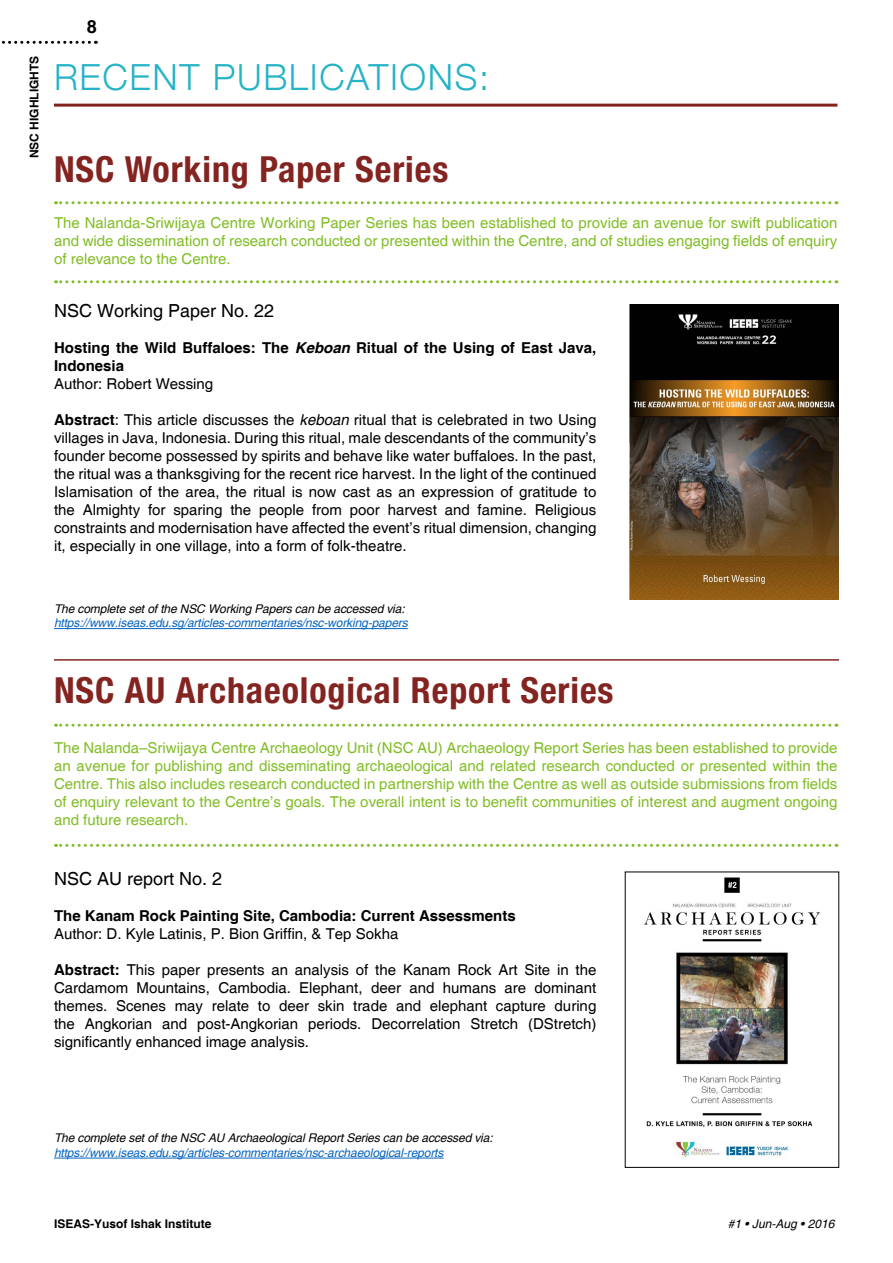
<style>
.page{position:relative;width:893px;height:1263px;background:#fff}
.page>*{position:absolute;margin:0;border:0;box-sizing:border-box;transform-origin:0 0}
.t1{font:700 condensed 36px "Helvetica Neue LT Std";letter-spacing:.025em;color:#832421}
.t2{font:300 36px "Helvetica Neue";letter-spacing:.045em;color:#26b3c5}
.t3{font:18px "Helvetica";color:#000}
.t4{font:700 18px "Helvetica";color:#000}
.t5{font:15px/18px "Helvetica";color:#000;text-align:justify}
.t6{font:15px/18px "Helvetica";color:#81bd26;text-align:justify}
.t7{font:700 15px/18px "Helvetica";color:#000}
.t8{font:italic 12px "Helvetica";letter-spacing:-.01em;color:#0563c1}
.t9{font:italic 12px "Helvetica";letter-spacing:-.01em;color:#000}
.t10{font:700 12px "Helvetica";color:#000}
.s1{font-style:italic}
.s2{font-weight:700}
</style>
<div class="page">
<img style="left:643px;top:877px;width:178px;height:281px">
<img style="left:630px;top:305px;width:209px;height:295px">
<svg style="left:2px;top:41px;width:87px;height:3px"></svg>
<svg style="left:55px;top:280px;width:775px;height:3px"></svg>
<svg style="left:55px;top:201px;width:775px;height:3px"></svg>
<hr style="left:54px;top:104px;width:783px;height:3px;background:#832421">
<hr style="left:54px;top:659px;width:785px;height:2px;background:#832421">
<hr style="left:54px;top:628px;width:354px;height:1px;background:#0563c1">
<svg style="left:55px;top:844px;width:775px;height:3px"></svg>
<svg style="left:55px;top:724px;width:775px;height:3px"></svg>
<hr style="left:54px;top:1158px;width:390px;height:1px;background:#0563c1">
<p class="t10" style="left:27px;top:158px;width:104px;rotate:-90deg">NSC HIGHLIGHTS</p>
<p class="t4" style="left:87px;top:16px;width:12px">8</p>
<h1 class="t2" style="left:54px;top:55px;width:437px">RECENT PUBLICATIONS:</h1>
<h1 class="t1" style="left:54px;top:147px;width:396px">NSC Working Paper Series</h1>
<p class="t6" style="left:54px;top:214px;width:785px">The Nalanda-Sriwijaya Centre Working Paper Series has been established to provide an avenue for swift publication and wide dissemination of research conducted or presented within the Centre, and of studies engaging fields of enquiry of relevance to the Centre.</p>
<p class="t3" style="left:54px;top:300px;width:222px">NSC Working Paper No. 22</p>
<p class="t7" style="left:54px;top:339px;width:544px">Hosting the Wild Buffaloes: The <span class="s1">Keboan</span> Ritual of the Using of East Java,<br>Indonesia</p>
<p class="t5" style="left:54px;top:375px;width:161px">Author: Robert Wessing</p>
<p class="t5" style="left:54px;top:411px;width:544px"><span class="s2">Abstract</span>: This article discusses the <span class="s1">keboan</span> ritual that is celebrated in two Using villages in Java, Indonesia. During this ritual, male descendants of the community’s founder become possessed by spirits and behave like water buffaloes. In the past, the ritual was a thanksgiving for the recent rice harvest. In the light of the continued Islamisation of the area, the ritual is now cast as an expression of gratitude to the Almighty for sparing the people from poor harvest and famine. Religious constraints and modernisation have affected the event’s ritual dimension, changing it, especially in one village, into a form of folk-theatre.</p>
<p class="t9" style="left:54px;top:602px;width:352px">The complete set of the NSC Working Papers can be accessed via:</p>
<p class="t8" style="left:54px;top:616px;width:355px">https://www.iseas.edu.sg/articles-commentaries/nsc-working-papers</p>
<h1 class="t1" style="left:54px;top:668px;width:561px">NSC AU Archaeological Report Series</h1>
<p class="t6" style="left:54px;top:739px;width:785px">The Nalanda–Sriwijaya Centre Archaeology Unit (NSC AU) Archaeology Report Series has been established to provide an avenue for publishing and disseminating archaeological and related research conducted or presented within the Centre. This also includes research conducted in partnership with the Centre as well as outside submissions from fields of enquiry relevant to the Centre’s goals. The overall intent is to benefit communities of interest and augment ongoing and future research.</p>
<p class="t3" style="left:54px;top:868px;width:170px">NSC AU report No. 2</p>
<p class="t7" style="left:54px;top:907px;width:463px">The Kanam Rock Painting Site, Cambodia: Current Assessments</p>
<p class="t5" style="left:54px;top:925px;width:346px">Author: D. Kyle Latinis, P. Bion Griffin, &amp; Tep Sokha</p>
<p class="t5" style="left:54px;top:961px;width:544px"><span class="s2">Abstract:</span> This paper presents an analysis of the Kanam Rock Art Site in the Cardamom Mountains, Cambodia. Elephant, deer and humans are dominant themes. Scenes may relate to deer skin trade and elephant capture during the Angkorian and post-Angkorian periods. Decorrelation Stretch (DStretch) significantly enhanced image analysis.</p>
<p class="t9" style="left:54px;top:1131px;width:440px">The complete set of the NSC AU Archaeological Report Series can be accessed via:</p>
<p class="t8" style="left:54px;top:1146px;width:391px">https://www.iseas.edu.sg/articles-commentaries/nsc-archaeological-reports</p>
<p class="t10" style="left:54px;top:1217px;width:159px">ISEAS-Yusof Ishak Institute</p>
<p class="t9" style="left:728px;top:1217px;width:108px">#1 • Jun-Aug • 2016</p>
</div>
